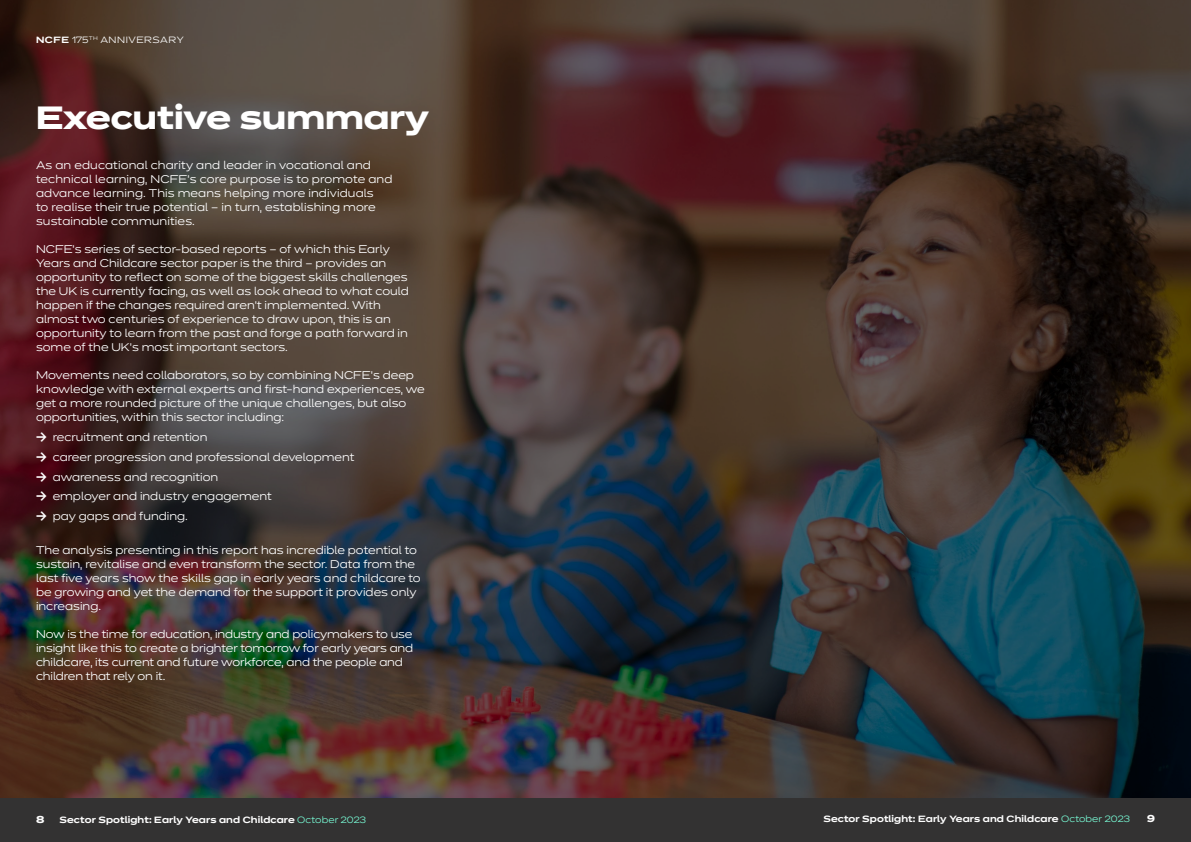
<style>
.page{position:relative;width:1191px;height:842px;background:#fff}
.page>*{position:absolute;margin:0;border:0;box-sizing:border-box;transform-origin:0 0}
.t1{font:700 32px "Dinamit";color:#fff}
.t2{font:300 11px/14px "Dinamit";color:#fff}
.t3{font:700 10px "Dinamit";color:#fff}
.t4{font:600 9px "Dinamit";letter-spacing:.01em;color:#fff}
.t5{font:300 9px "Dinamit";letter-spacing:.06em;color:#fff}
.s1{font-weight:600}
.s2{font-weight:300;color:#78f9d4}
</style>
<div class="page">
<div style="left:0;top:797px;width:1191px;height:45px;background:#333232"></div>
<img style="left:0;top:0;width:1191px;height:797px">
<p class="t5" style="left:36px;top:33px;width:149px"><span class="s1">NCFE</span> 175<sup>TH</sup> ANNIVERSARY</p>
<h1 class="t1" style="left:36px;top:89px;width:394px">Executive summary</h1>
<p class="t2" style="left:36px;top:157px;width:358px">As an educational charity and leader in vocational and technical learning, NCFE’s core purpose is to promote and advance learning. This means helping more individuals<br>to realise their true potential – in turn, establishing more sustainable communities.</p>
<p class="t2" style="left:36px;top:241px;width:374px">NCFE’s series of sector-based reports – of which this Early Years and Childcare sector paper is the third – provides an opportunity to reflect on some of the biggest skills challenges the UK is currently facing, as well as look ahead to what could happen if the changes required aren’t implemented. With almost two centuries of experience to draw upon, this is an opportunity to learn from the past and forge a path forward in some of the UK’s most important sectors.</p>
<p class="t2" style="left:36px;top:367px;width:390px">Movements need collaborators, so by combining NCFE’s deep knowledge with external experts and first-hand experiences, we get a more rounded picture of the unique challenges, but also opportunities, within this sector including:</p>
<p class="t2" style="left:36px;top:429px;width:173px"><span class="s1">→</span> recruitment and retention</p>
<p class="t2" style="left:36px;top:449px;width:320px"><span class="s1">→</span> career progression and professional development</p>
<p class="t2" style="left:36px;top:468px;width:184px"><span class="s1">→</span> awareness and recognition</p>
<p class="t2" style="left:36px;top:488px;width:237px"><span class="s1">→</span> employer and industry engagement</p>
<p class="t2" style="left:36px;top:508px;width:153px"><span class="s1">→</span> pay gaps and funding.</p>
<p class="t2" style="left:36px;top:541px;width:386px">The analysis presenting in this report has incredible potential to sustain, revitalise and even transform the sector. Data from the last five years show the skills gap in early years and childcare to be growing and yet the demand for the support it provides only increasing.</p>
<p class="t2" style="left:36px;top:625px;width:379px">Now is the time for education, industry and policymakers to use insight like this to create a brighter tomorrow for early years and childcare, its current and future workforce, and the people and children that rely on it.</p>
<p class="t3" style="left:36px;top:811px;width:10px">8</p>
<p class="t4" style="left:60px;top:812px;width:308px">Sector Spotlight: Early Years and Childcare <span class="s2">October 2023</span></p>
<p class="t3" style="left:1147px;top:810px;width:9px">9</p>
<p class="t4" style="left:823px;top:811px;width:308px">Sector Spotlight: Early Years and Childcare <span class="s2">October 2023</span></p>
</div>
